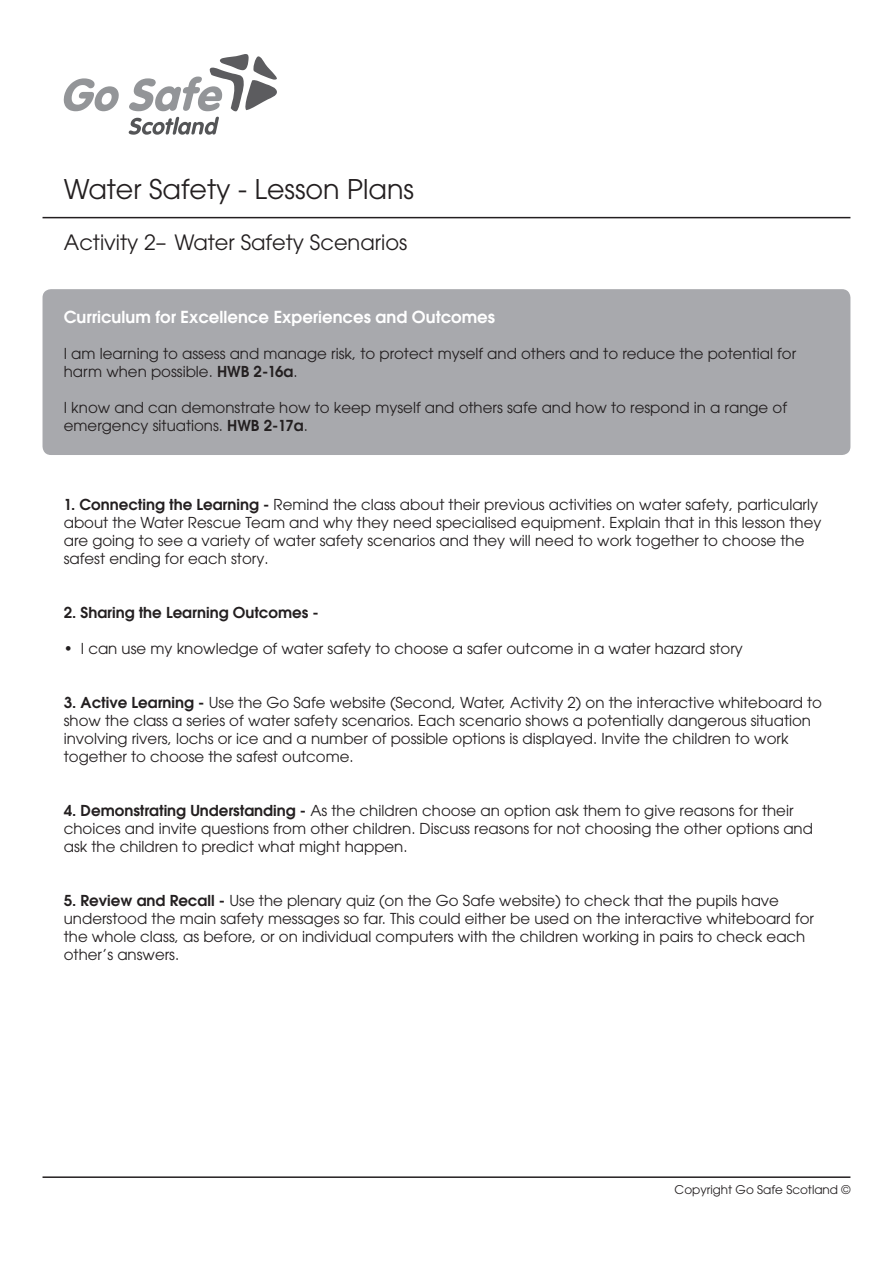
<style>
.page{position:relative;width:893px;height:1263px;background:#fff}
.page>*{position:absolute;margin:0;border:0;box-sizing:border-box;transform-origin:0 0}
.t1{font:27px "Avant Garde";color:#231f20}
.t2{font:21px "Avant Garde";color:#231f20}
.t3{font:600 16.5px "Avant Garde";color:#fff}
.t4{font:15px/18px "Avant Garde";color:#231f20}
.t5{font:600 15px "Avant Garde";color:#231f20}
.t6{font:12px "Avant Garde";color:#231f20}
.s1{font-weight:600}
</style>
<div class="page">
<hr style="left:43px;top:1176px;width:807px;height:2px;background:#231f20">
<div style="left:43px;top:289px;width:807px;height:166px;background:#a8a9ad;border-radius:9px"></div>
<hr style="left:43px;top:217px;width:807px;height:1px;background:#231f20">
<svg style="left:64px;top:78px;width:55px;height:33px"></svg>
<svg style="left:129px;top:54px;width:148px;height:81px"></svg>
<h1 class="t1" style="left:64px;top:173px;width:352px">Water Safety - Lesson Plans</h1>
<h2 class="t2" style="left:64px;top:230px;width:345px">Activity 2– Water Safety Scenarios</h2>
<p class="t3" style="left:64px;top:306px;width:433px">Curriculum for Excellence Experiences and Outcomes</p>
<p class="t4" style="left:64px;top:344px;width:734px">I am learning to assess and manage risk, to protect myself and others and to reduce the potential for harm when possible. <span class="s1">HWB 2-16a</span>.</p>
<p class="t4" style="left:64px;top:398px;width:725px">I know and can demonstrate how to keep myself and others safe and how to respond in a range of emergency situations. <span class="s1">HWB 2-17a</span>.</p>
<p class="t4" style="left:64px;top:495px;width:759px"><span class="s1">1. Connecting the Learning -</span> Remind the class about their previous activities on water safety, particularly about the Water Rescue Team and why they need specialised equipment. Explain that in this lesson they are going to see a variety of water safety scenarios and they will need to work together to choose the safest ending for each story.</p>
<p class="t5" style="left:64px;top:602px;width:257px">2. Sharing the Learning Outcomes -</p>
<p class="t4" style="left:64px;top:639px;width:681px">• I can use my knowledge of water safety to choose a safer outcome in a water hazard story</p>
<p class="t4" style="left:64px;top:693px;width:760px"><span class="s1">3. Active Learning -</span> Use the Go Safe website (Second, Water, Activity 2) on the interactive whiteboard to show the class a series of water safety scenarios. Each scenario shows a potentially dangerous situation involving rivers, lochs or ice and a number of possible options is displayed. Invite the children to work together to choose the safest outcome.</p>
<p class="t4" style="left:64px;top:801px;width:751px"><span class="s1">4. Demonstrating Understanding -</span> As the children choose an option ask them to give reasons for their choices and invite questions from other children. Discuss reasons for not choosing the other options and ask the children to predict what might happen.</p>
<p class="t4" style="left:64px;top:891px;width:752px"><span class="s1">5. Review and Recall -</span> Use the plenary quiz (on the Go Safe website) to check that the pupils have understood the main safety messages so far. This could either be used on the interactive whiteboard for the whole class, as before, or on individual computers with the children working in pairs to check each other’s answers.</p>
<p class="t6" style="left:675px;top:1182px;width:177px">Copyright Go Safe Scotland ©</p>
</div>
